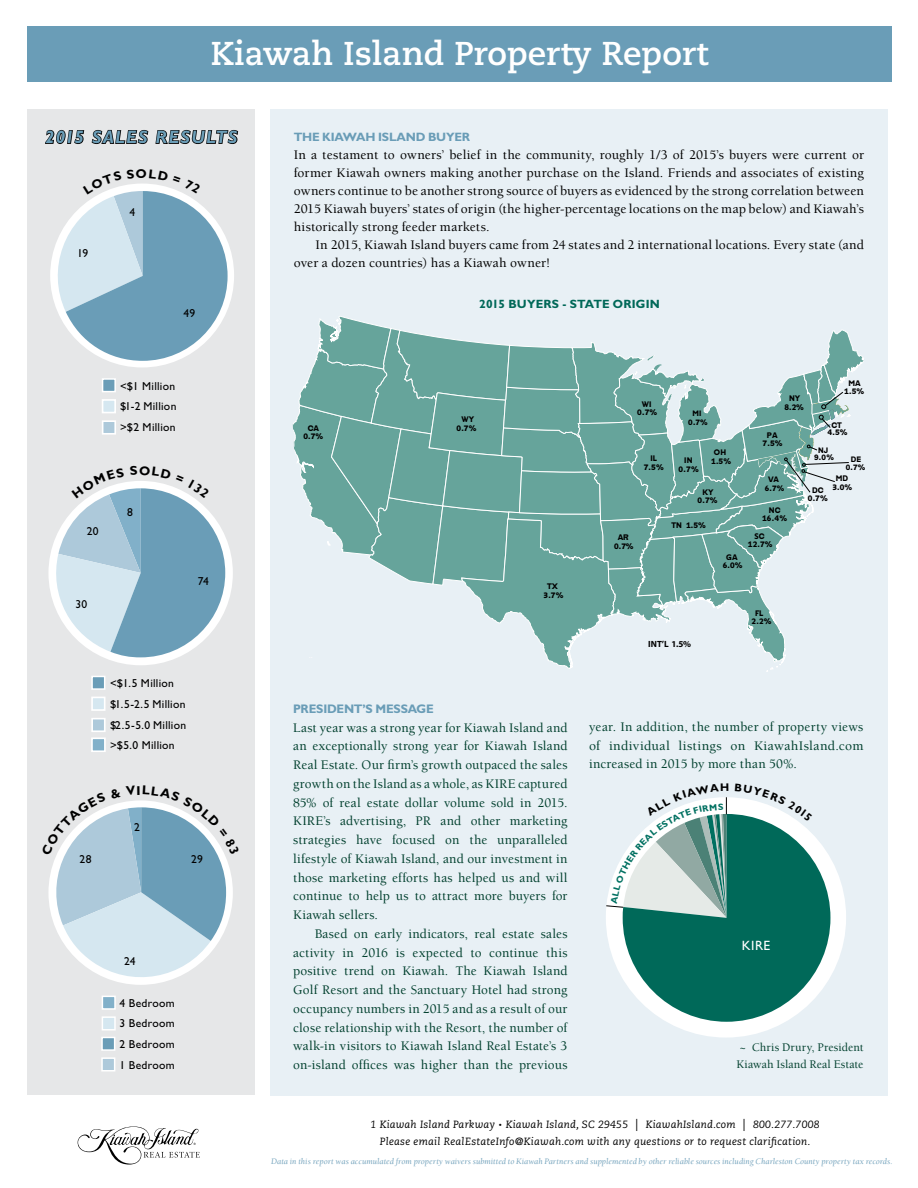
<style>
.page{position:relative;width:918px;height:1188px;background:#fff}
.page>*{position:absolute;margin:0;border:0;box-sizing:border-box;transform-origin:0 0}
.t1{font:700 33px "Caecilia LT Std";color:#fff}
.t2{font:italic 700 18px "Gill Sans MT Pro";letter-spacing:.07em;color:#6a9db7}
.t3{font:500 13.5px/18.8px "Berkeley";letter-spacing:.015em;color:#003f2d;text-align:justify}
.t4{font:500 13.5px/18px "Berkeley";letter-spacing:.01em;color:#000;text-align:justify}
.t5{font:500 13.5px "Gill Sans MT Pro";color:#fff}
.t6{font:700 12.45px "Gill Sans MT Pro";letter-spacing:-.015em;color:#6a9db7}
.t7{font:700 12.15px "Gill Sans MT Pro";letter-spacing:-.02em;color:#6a9db7}
.t8{font:500 12px/16.5px "Berkeley";letter-spacing:.015em;color:#003f2d}
.t9{font:700 12px "Gill Sans MT Pro";letter-spacing:.015em;color:#006858}
.t10{font:500 11.55px/20.7px "Gill Sans MT Pro";letter-spacing:.025em;color:#000}
.t11{font:italic 10.5px/16.5px "Caecilia LT Std";letter-spacing:.02em;color:#000;text-align:center}
.t12{font:700 9px "Myriad Pro";color:#000}
.t13{font:italic 8.7px "Berkeley";color:#77a5be}
.t14{font:8.1px/8.2px "CIA Oddjob";color:#000;text-align:center}
.t15{font:7.95px/8.1px "CIA Oddjob";color:#000;text-align:center}
.s1{font-size:6.15px}
.s2{font-size:12.15px}
</style>
<div class="page">
<div style="left:28px;top:109px;width:227px;height:986px;background:#e6e7e8"></div>
<svg style="left:45px;top:129px;width:104px;height:15px"></svg>
<svg style="left:155px;top:129px;width:84px;height:15px"></svg>
<div style="left:48px;top:481px;width:185px;height:184px;background:#fff;border-radius:50%"></div>
<div style="left:27px;top:27px;width:864px;height:55px;background:#6a9db7"></div>
<div style="left:271px;top:110px;width:617px;height:986px;background:#e8f0f5"></div>
<svg style="left:292px;top:316px;width:572px;height:356px"></svg>
<div style="left:91px;top:737px;width:15px;height:15px;background:#81b0c9;border:2px solid #fff"></div>
<div style="left:102px;top:378px;width:14px;height:14px;background:#6a9db7;border:2px solid #fff"></div>
<div style="left:91px;top:676px;width:14px;height:14px;background:#6a9db7;border:2px solid #fff"></div>
<div style="left:102px;top:996px;width:14px;height:14px;background:#81b0c9;border:2px solid #fff"></div>
<div style="left:102px;top:399px;width:14px;height:14px;background:#d5e7f0;border:2px solid #fff"></div>
<div style="left:91px;top:697px;width:15px;height:14px;background:#d5e7f0;border:2px solid #fff"></div>
<div style="left:101px;top:1037px;width:14px;height:14px;background:#6a9db7;border:2px solid #fff"></div>
<div style="left:101px;top:1057px;width:14px;height:15px;background:#adc9da;border:2px solid #fff"></div>
<div style="left:102px;top:420px;width:14px;height:15px;background:#adc9da;border:2px solid #fff"></div>
<div style="left:91px;top:718px;width:15px;height:14px;background:#adc9da;border:2px solid #fff"></div>
<div style="left:102px;top:1016px;width:14px;height:15px;background:#d5e7f0;border:2px solid #fff"></div>
<svg style="left:78px;top:1127px;width:122px;height:38px"></svg>
<div style="left:606px;top:797px;width:240px;height:241px;background:#fff;border-radius:50%"></div>
<svg style="left:50px;top:183px;width:178px;height:178px"></svg>
<svg style="left:48px;top:800px;width:185px;height:185px"></svg>
<svg style="left:49px;top:481px;width:176px;height:176px"></svg>
<svg style="left:606px;top:797px;width:224px;height:225px"></svg>
<h1 class="t1" style="left:211px;top:34px;width:499px">Kiawah Island Property Report</h1>
<h2 class="t2" style="left:45px;top:126px;width:194px">2015 SALES RESULTS</h2>
<p class="t10" style="left:77px;top:243px;width:13px">19</p>
<p class="t10" style="left:129px;top:202px;width:7px">4</p>
<p class="t10" style="left:184px;top:302px;width:13px">49</p>
<p class="t10" style="left:120px;top:375px;width:57px">&lt;$1 Million</p>
<p class="t10" style="left:120px;top:396px;width:58px">$1-2 Million</p>
<p class="t10" style="left:120px;top:417px;width:57px">&gt;$2 Million</p>
<p class="t10" style="left:87px;top:521px;width:13px">20</p>
<p class="t10" style="left:75px;top:593px;width:13px">30</p>
<p class="t10" style="left:127px;top:501px;width:7px">8</p>
<p class="t10" style="left:198px;top:571px;width:13px">74</p>
<p class="t10" style="left:110px;top:673px;width:65px">&lt;$1.5 Million</p>
<p class="t10" style="left:110px;top:694px;width:77px">$1.5-2.5 Million</p>
<p class="t10" style="left:110px;top:714px;width:78px">$2.5-5.0 Million</p>
<p class="t10" style="left:110px;top:735px;width:66px">&gt;$5.0 Million</p>
<p class="t10" style="left:80px;top:849px;width:13px">28</p>
<p class="t10" style="left:134px;top:816px;width:7px">2</p>
<p class="t10" style="left:191px;top:849px;width:13px">29</p>
<p class="t10" style="left:124px;top:951px;width:13px">24</p>
<p class="t10" style="left:120px;top:992px;width:57px">4 Bedroom</p>
<p class="t10" style="left:120px;top:1013px;width:57px">3 Bedroom<br>2 Bedroom</p>
<p class="t10" style="left:120px;top:1054px;width:57px">1 Bedroom</p>
<p class="t7" style="left:294px;top:129px;width:178px">THE KIAWAH ISLAND BUYER</p>
<p class="t4" style="left:294px;top:146px;width:572px">In a testament to owners’ belief in the community, roughly 1/3 of 2015’s buyers were current or former Kiawah owners making another purchase on the Island. Friends and associates of existing owners continue to be another strong source of buyers as evidenced by the strong correlation between 2015 Kiawah buyers’ states of origin (the higher-percentage locations on the map below) and Kiawah’s historically strong feeder markets.</p>
<p class="t4" style="left:294px;top:236px;width:572px;text-indent:22px">In 2015, Kiawah Island buyers came from 24 states and 2 international locations. Every state (and over a dozen countries) has a Kiawah owner!</p>
<p class="t14" style="left:303px;top:424px;width:21px">CA<br>0.7%</p>
<p class="t9" style="left:479px;top:296px;width:182px">2015 BUYERS - STATE ORIGIN</p>
<p class="t14" style="left:457px;top:415px;width:21px">WY<br>0.7%</p>
<p class="t14" style="left:637px;top:399px;width:21px">WI<br>0.7%</p>
<p class="t15" style="left:688px;top:409px;width:21px;line-height:8.9px">MI<br>0.7%</p>
<p class="t14" style="left:644px;top:454px;width:21px">IL<br>7.5%</p>
<p class="t14" style="left:678px;top:456px;width:22px">IN<br>0.7%</p>
<p class="t14" style="left:711px;top:448px;width:21px">OH<br>1.5%</p>
<p class="t14" style="left:697px;top:488px;width:22px">KY<br>0.7%</p>
<p class="t14" style="left:614px;top:533px;width:21px;line-height:8.7px">AR<br>0.7%</p>
<p class="t14" style="left:672px;top:521px;width:36px">TN 1.5%</p>
<p class="t14" style="left:784px;top:394px;width:21px">NY<br>8.2%</p>
<p class="t14" style="left:844px;top:379px;width:22px">MA<br>1.5%</p>
<p class="t14" style="left:763px;top:431px;width:22px">PA<br>7.5%</p>
<p class="t15" style="left:765px;top:476px;width:21px">VA<br>6.7%</p>
<p class="t14" style="left:762px;top:506px;width:26px">NC<br>16.4%</p>
<p class="t14" style="left:748px;top:532px;width:26px">SC<br>12.7%</p>
<p class="t14" style="left:828px;top:421px;width:22px;line-height:7.4px">CT<br>4.5%</p>
<p class="t15" style="left:814px;top:446px;width:21px;line-height:7.5px">NJ<br>9.0%</p>
<p class="t14" style="left:812px;top:474px;width:42px;text-align:left;text-indent:24px">MD<br>DC 3.0%</p>
<p class="t14" style="left:808px;top:494px;width:21px">0.7%</p>
<p class="t15" style="left:846px;top:455px;width:21px">DE<br>0.7%</p>
<p class="t14" style="left:543px;top:581px;width:22px;line-height:9.1px">TX<br>3.7%</p>
<p class="t12" style="left:648px;top:638px;width:44px">INT’L 1.5%</p>
<p class="t14" style="left:723px;top:552px;width:21px">GA<br>6.0%</p>
<p class="t14" style="left:751px;top:609px;width:22px">FL<br>2.2%</p>
<p class="t6" style="left:293px;top:701px;width:142px">PRESIDENT’S MESSAGE</p>
<p class="t3" style="left:293px;top:718px;width:276px">Last year was a strong year for Kiawah Island and an exceptionally strong year for Kiawah Island Real Estate. Our firm’s growth outpaced the sales growth on the Island as a whole, as KIRE captured 85% of real estate dollar volume sold in 2015.<br>KIRE’s advertising, PR and other marketing strategies have focused on the unparalleled lifestyle of Kiawah Island, and our investment in those marketing efforts has helped us and will continue to help us to attract more buyers for Kiawah sellers.</p>
<p class="t3" style="left:293px;top:925px;width:276px;text-indent:22px">Based on early indicators, real estate sales activity in 2016 is expected to continue this positive trend on Kiawah. The Kiawah Island Golf Resort and the Sanctuary Hotel had strong occupancy numbers in 2015 and as a result of our close relationship with the Resort, the number of walk-in visitors to Kiawah Island Real Estate’s 3 on-island offices was higher than the previous</p>
<p class="t3" style="left:589px;top:718px;width:276px">year. In addition, the number of property views of individual listings on KiawahIsland.com increased in 2015 by more than 50%.</p>
<p class="t5" style="left:742px;top:937px;width:30px">KIRE</p>
<p class="t8" style="left:736px;top:1039px;width:128px">~ Chris Drury, President<br>Kiawah Island Real Estate</p>
<p class="t11" style="left:371px;top:1116px;width:451px">1 Kiawah Island Parkway <span class="s1">•</span> Kiawah Island, SC 29455 <span class="s2">|</span> KiawahIsland.com <span class="s2">|</span> 800.277.7008<br>Please email RealEstateInfo@Kiawah.com with any questions or to request clarification.</p>
<p class="t13" style="left:271px;top:1157px;width:623px">Data in this report was accumulated from property waivers submitted to Kiawah Partners and supplemented by other reliable sources including Charleston County property tax records.</p>
</div>
